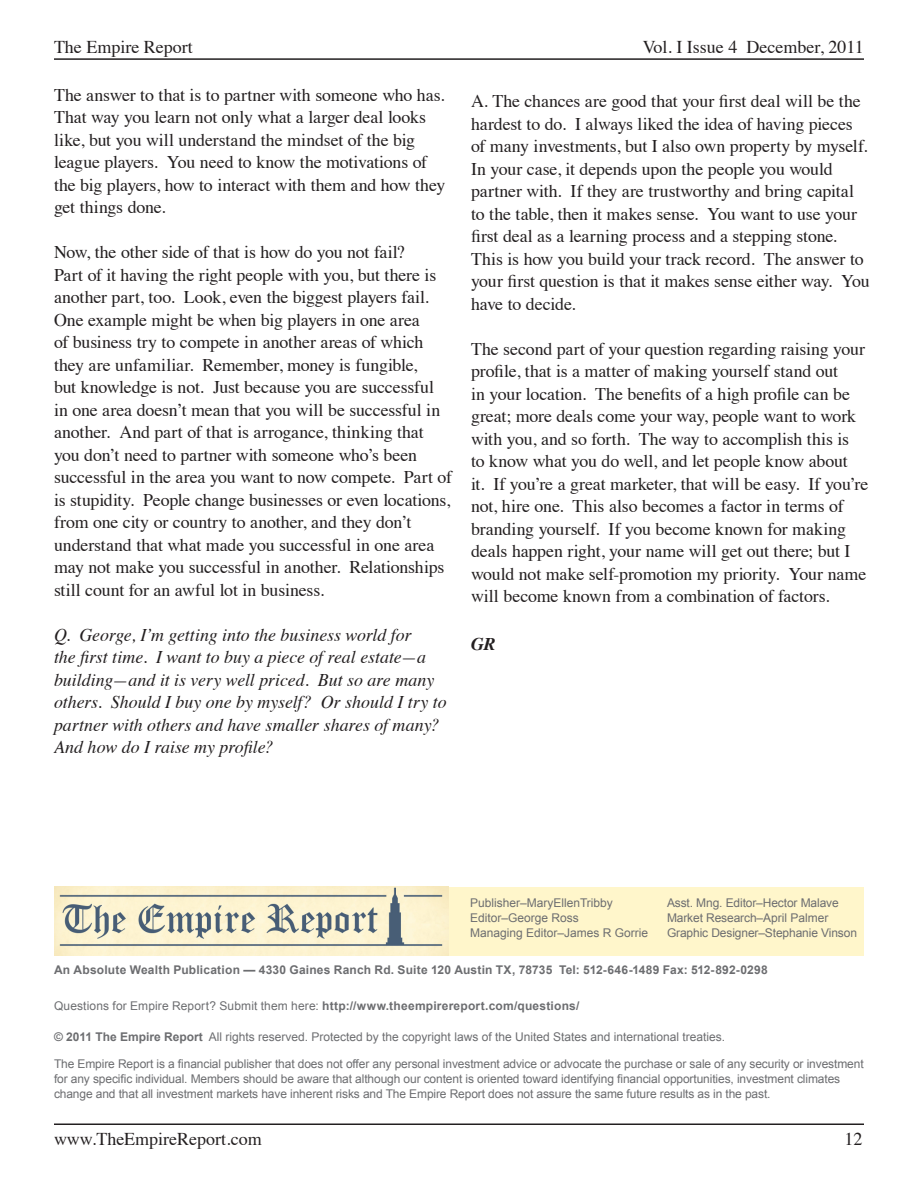
<style>
.page{position:relative;width:918px;height:1188px;background:#fff}
.page>*{position:absolute;margin:0;border:0;box-sizing:border-box;transform-origin:0 0}
.t1{font:18px "Times";color:#231f20}
.Paragraph{font:17.85px/22.5px "Times";letter-spacing:-.01em;color:#231f20}
.Question{font:italic 17.85px/22.5px "Times";color:#231f20}
.Paragraph-2{font:italic 700 17.85px "Times";color:#231f20}
.Disclaimer{font:12px/15px "Arial";letter-spacing:-.01em;color:#6c6d70}
.Paragraph-3{font:700 12px "Arial";letter-spacing:.015em;color:#6c6d70}
.s1{font-weight:400}
.s2{font-weight:700}
</style>
<div class="page">
<hr style="left:54px;top:58px;width:810px;height:2px;background:#231f20">
<hr style="left:54px;top:1124px;width:810px;height:1px;background:#231f20">
<div style="left:449px;top:887px;width:415px;height:69px;background:#fff6cb"></div>
<img style="left:55px;top:887px;width:394px;height:69px">
<p class="t1" style="left:54px;top:30px;width:140px">The Empire Report</p>
<p class="Paragraph" style="left:54px;top:82px;width:393px">The answer to that is to partner with someone who has.<br>That way you learn not only what a larger deal looks like, but you will understand the mindset of the big league players. You need to know the motivations of the big players, how to interact with them and how they get things done.</p>
<p class="Paragraph" style="left:54px;top:240px;width:400px">Now, the other side of that is how do you not fail?<br>Part of it having the right people with you, but there is another part, too. Look, even the biggest players fail.<br>One example might be when big players in one area<br>of business try to compete in another areas of which they are unfamiliar. Remember, money is fungible,<br>but knowledge is not. Just because you are successful in one area doesn’t mean that you will be successful in another. And part of that is arrogance, thinking that you don’t need to partner with someone who’s been successful in the area you want to now compete. Part of is stupidity. People change businesses or even locations, from one city or country to another, and they don’t understand that what made you successful in one area may not make you successful in another. Relationships still count for an awful lot in business.</p>
<p class="Question" style="left:54px;top:623px;width:394px">Q. George, I’m getting into the business world for<br>the first time. I want to buy a piece of real estate—a building—and it is very well priced. But so are many others. Should I buy one by myself? Or should I try to partner with others and have smaller shares of many?<br>And how do I raise my profile?</p>
<p class="t1" style="left:643px;top:30px;width:223px">Vol. I Issue 4 December, 2011</p>
<p class="Paragraph" style="left:471px;top:89px;width:400px">A. The chances are good that your first deal will be the hardest to do. I always liked the idea of having pieces of many investments, but I also own property by myself.<br>In your case, it depends upon the people you would partner with. If they are trustworthy and bring capital to the table, then it makes sense. You want to use your first deal as a learning process and a stepping stone.<br>This is how you build your track record. The answer to your first question is that it makes sense either way. You have to decide.</p>
<p class="Paragraph" style="left:471px;top:336px;width:399px">The second part of your question regarding raising your profile, that is a matter of making yourself stand out<br>in your location. The benefits of a high profile can be great; more deals come your way, people want to work with you, and so forth. The way to accomplish this is<br>to know what you do well, and let people know about<br>it. If you’re a great marketer, that will be easy. If you’re not, hire one. This also becomes a factor in terms of branding yourself. If you become known for making deals happen right, your name will get out there; but I would not make self-promotion my priority. Your name will become known from a combination of factors.</p>
<p class="Paragraph-2" style="left:471px;top:627px;width:26px">GR</p>
<p class="Disclaimer" style="left:470px;top:896px;width:144px">Publisher–MaryEllenTribby</p>
<p class="Disclaimer" style="left:470px;top:911px;width:110px">Editor–George Ross</p>
<p class="Disclaimer" style="left:470px;top:926px;width:180px">Managing Editor–James R Gorrie</p>
<p class="Disclaimer" style="left:667px;top:896px;width:173px">Asst. Mng. Editor–Hector Malave</p>
<p class="Disclaimer" style="left:667px;top:911px;width:192px">Market Research–April Palmer<br>Graphic Designer–Stephanie Vinson</p>
<p class="Paragraph-3" style="left:54px;top:962px;width:715px">An Absolute Wealth Publication — 4330 Gaines Ranch Rd. Suite 120 Austin TX, 78735 Tel: 512-646-1489 Fax: 512-892-0298</p>
<p class="Paragraph-3" style="left:54px;top:998px;width:527px"><span class="s1">Questions for Empire Report? Submit them here:</span> http://www.theempirereport.com/questions/</p>
<p class="Disclaimer" style="left:54px;top:1030px;width:673px"><span class="s2">© 2011 The Empire Report</span> All rights reserved. Protected by the copyright laws of the United States and international treaties.</p>
<p class="Disclaimer" style="left:54px;top:1057px;width:811px">The Empire Report is a financial publisher that does not offer any personal investment advice or advocate the purchase or sale of any security or investment for any specific individual. Members should be aware that although our content is oriented toward identifying financial opportunities, investment climates change and that all investment markets have inherent risks and The Empire Report does not assure the same future results as in the past.</p>
<p class="t1" style="left:54px;top:1122px;width:209px">www.TheEmpireReport.com</p>
<p class="t1" style="left:844px;top:1122px;width:19px">12</p>
</div>
